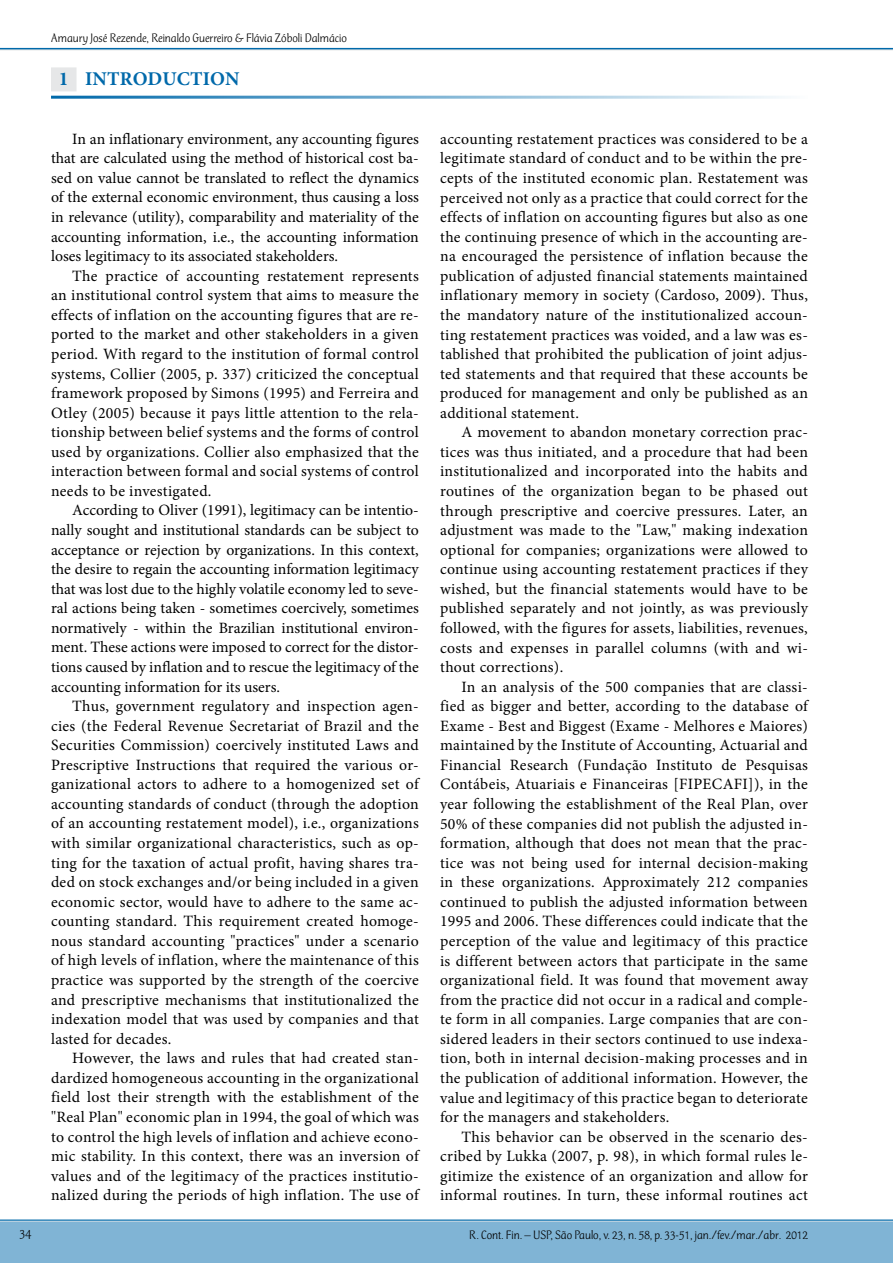
<style>
.page{position:relative;width:893px;height:1263px;background:#fff}
.page>*{position:absolute;margin:0;border:0;box-sizing:border-box;transform-origin:0 0}
.t1{font:700 19.5px "Minion Pro";letter-spacing:.01em;color:#0069aa}
.t2{font:15.75px/19.5px "Minion Pro";letter-spacing:.015em;color:#000;text-align:justify}
.t3{font:300 13.5px "CT Mercurius Std";color:#000}
.t4{font:300 12.75px "CT Mercurius Std";color:#000}
</style>
<div class="page">
<hr style="left:0;top:49px;width:893px;height:1px;background:#e6e7e8">
<hr style="left:0;top:48px;width:893px;height:1px;background:#0069aa">
<div style="left:0;top:1221px;width:893px;height:42px;background:#80b4d5"></div>
<hr style="left:0;top:1219px;width:893px;height:2px;background:#3387bb">
<div style="left:51px;top:67px;width:26px;height:24px;background:#e6e7e8"></div>
<p class="t4" style="left:51px;top:32px;width:297px">Amaury José Rezende, Reinaldo Guerreiro &amp; Flávia Zóboli Dalmácio</p>
<p class="t1" style="left:59px;top:65px;width:182px">1 INTRODUCTION</p>
<p class="t2" style="left:51px;top:129px;width:369px;text-indent:21px">In an inflationary environment, any accounting figures that are calculated using the method of historical cost ba&shy;sed on value cannot be translated to reflect the dynamics of the external economic environment, thus causing a loss in relevance (utility), comparability and materiality of the accounting information, i.e., the accounting information loses legitimacy to its associated stakeholders.</p>
<p class="t2" style="left:51px;top:266px;width:369px;text-indent:21px">The practice of accounting restatement represents an institutional control system that aims to measure the effects of inflation on the accounting figures that are re&shy;ported to the market and other stakeholders in a given period. With regard to the institution of formal control systems, Collier (2005, p. 337) criticized the conceptual framework proposed by Simons (1995) and Ferreira and Otley (2005) because it pays little attention to the rela&shy;tionship between belief systems and the forms of control used by organizations. Collier also emphasized that the interaction between formal and social systems of control needs to be investigated.</p>
<p class="t2" style="left:51px;top:501px;width:369px;text-indent:21px">According to Oliver (1991), legitimacy can be intentio&shy;nally sought and institutional standards can be subject to acceptance or rejection by organizations. In this context, the desire to regain the accounting information legitimacy that was lost due to the highly volatile economy led to seve&shy;ral actions being taken - sometimes coercively, sometimes normatively - within the Brazilian institutional environ&shy;ment. These actions were imposed to correct for the distor&shy;tions caused by inflation and to rescue the legitimacy of the accounting information for its users.</p>
<p class="t2" style="left:51px;top:696px;width:369px;text-indent:21px">Thus, government regulatory and inspection agen&shy;cies (the Federal Revenue Secretariat of Brazil and the Securities Commission) coercively instituted Laws and Prescriptive Instructions that required the various or&shy;ganizational actors to adhere to a homogenized set of accounting standards of conduct (through the adoption of an accounting restatement model), i.e., organizations with similar organizational characteristics, such as op&shy;ting for the taxation of actual profit, having shares tra&shy;ded on stock exchanges and/or being included in a given economic sector, would have to adhere to the same ac&shy;counting standard. This requirement created homoge&shy;nous standard accounting "practices" under a scenario of high levels of inflation, where the maintenance of this practice was supported by the strength of the coercive and prescriptive mechanisms that institutionalized the indexation model that was used by companies and that lasted for decades.</p>
<p class="t2" style="left:51px;top:1048px;width:369px;text-indent:21px">However, the laws and rules that had created stan&shy;dardized homogeneous accounting in the organizational field lost their strength with the establishment of the "Real Plan" economic plan in 1994, the goal of which was to control the high levels of inflation and achieve econo&shy;mic stability. In this context, there was an inversion of values and of the legitimacy of the practices institutio&shy;nalized during the periods of high inflation. The use of</p>
<p class="t2" style="left:440px;top:129px;width:369px">accounting restatement practices was considered to be a legitimate standard of conduct and to be within the pre&shy;cepts of the instituted economic plan. Restatement was perceived not only as a practice that could correct for the effects of inflation on accounting figures but also as one the continuing presence of which in the accounting are&shy;na encouraged the persistence of inflation because the publication of adjusted financial statements maintained inflationary memory in society (Cardoso, 2009). Thus, the mandatory nature of the institutionalized accoun&shy;ting restatement practices was voided, and a law was es&shy;tablished that prohibited the publication of joint adjus&shy;ted statements and that required that these accounts be produced for management and only be published as an additional statement.</p>
<p class="t2" style="left:440px;top:423px;width:369px;text-indent:21px">A movement to abandon monetary correction prac&shy;tices was thus initiated, and a procedure that had been institutionalized and incorporated into the habits and routines of the organization began to be phased out through prescriptive and coercive pressures. Later, an adjustment was made to the "Law," making indexation optional for companies; organizations were allowed to continue using accounting restatement practices if they wished, but the financial statements would have to be published separately and not jointly, as was previously followed, with the figures for assets, liabilities, revenues, costs and expenses in parallel columns (with and wi&shy;thout corrections).</p>
<p class="t2" style="left:440px;top:677px;width:369px;text-indent:21px">In an analysis of the 500 companies that are classi&shy;fied as bigger and better, according to the database of Exame - Best and Biggest (Exame - Melhores e Maiores) maintained by the Institute of Accounting, Actuarial and Financial Research (Fundação Instituto de Pesquisas Contábeis, Atuariais e Financeiras [FIPECAFI]), in the year following the establishment of the Real Plan, over 50% of these companies did not publish the adjusted in&shy;formation, although that does not mean that the prac&shy;tice was not being used for internal decision-making in these organizations. Approximately 212 companies continued to publish the adjusted information between 1995 and 2006. These differences could indicate that the perception of the value and legitimacy of this practice is different between actors that participate in the same organizational field. It was found that movement away from the practice did not occur in a radical and comple&shy;te form in all companies. Large companies that are con&shy;sidered leaders in their sectors continued to use indexa&shy;tion, both in internal decision-making processes and in the publication of additional information. However, the value and legitimacy of this practice began to deteriorate for the managers and stakeholders.</p>
<p class="t2" style="left:440px;top:1127px;width:369px;text-indent:21px">This behavior can be observed in the scenario des&shy;cribed by Lukka (2007, p. 98), in which formal rules le&shy;gitimize the existence of an organization and allow for informal routines. In turn, these informal routines act</p>
<p class="t3" style="left:20px;top:1227px;width:13px">34</p>
<p class="t4" style="left:469px;top:1228px;width:340px">R. Cont. Fin. – USP, São Paulo, v. 23, n. 58, p. 33-51, jan./fev./mar./abr. 2012</p>
</div>
